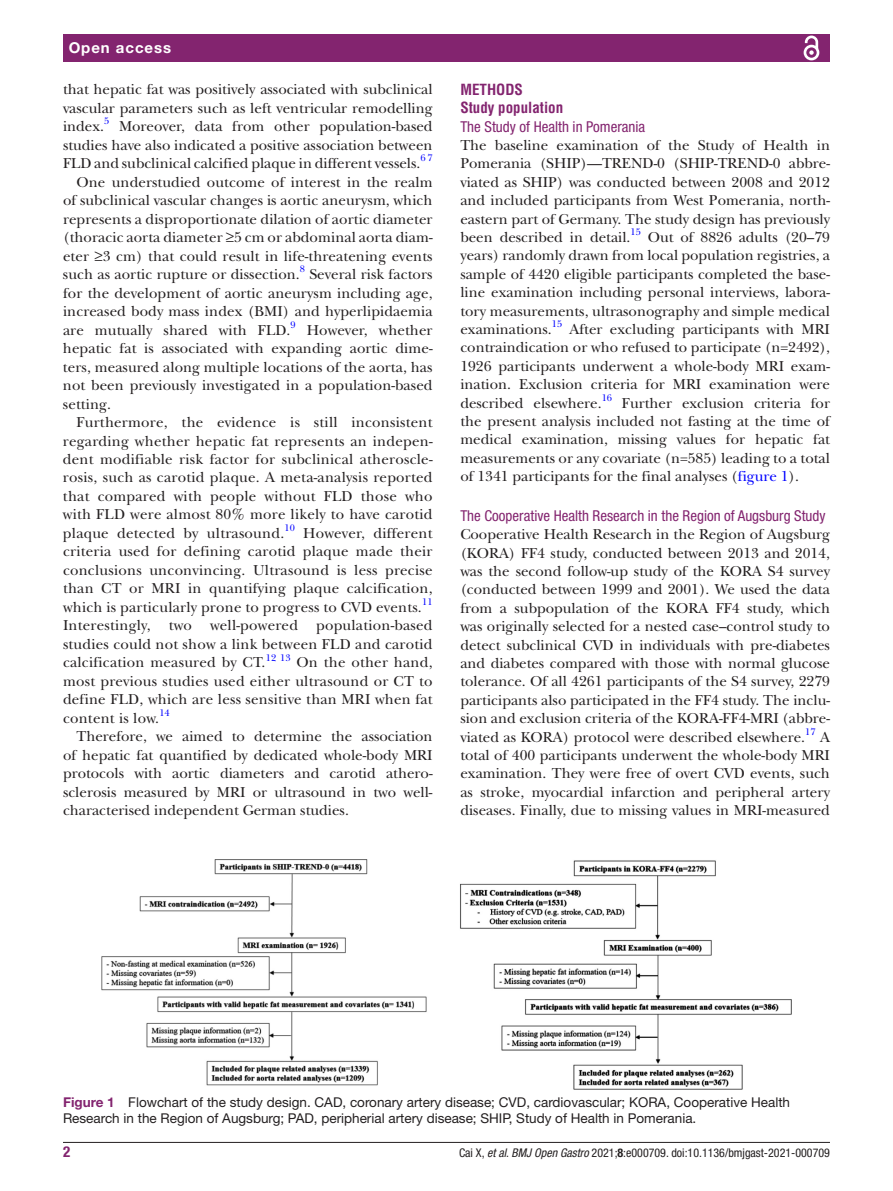
<style>
.page{position:relative;width:893px;height:1191px;background:#fff}
.page>*{position:absolute;margin:0;border:0;box-sizing:border-box;transform-origin:0 0}
.t1{font:15px/18.5px "New Baskerville";color:#231f20;text-align:justify}
.t2{font:condensed 15px "Helvetica Neue LT Std";color:#83246f}
.t3{font:700 condensed 15px/18.5px "Helvetica LT Std";color:#83246f}
.t4{font:700 15px "Helvetica Neue LT Std";letter-spacing:.065em;color:#fff}
.t5{font:700 condensed 15px "Helvetica Neue LT Std";color:#83246f}
.t6{font:13.5px/16.2px "Helvetica Neue LT Std";color:#231f20}
.t7{font:condensed 12px "Helvetica Neue LT Std";color:#231f20}
.t8{font:9.9px "New Baskerville";letter-spacing:.015em;color:#00f}
.s1{color:#00f}
.s2{font-weight:700;color:#83246f}
.s3{font-style:italic}
.s4{font-weight:700}
</style>
<div class="page">
<hr style="left:63px;top:1142px;width:767px;height:1px;background:#231f20">
<div style="left:63px;top:34px;width:767px;height:28px;background:#83246f"></div>
<svg style="left:803px;top:35px;width:17px;height:26px"></svg>
<img style="left:101px;top:859px;width:691px;height:230px">
<p class="t4" style="left:69px;top:39px;width:104px">Open access</p>
<p class="t1" style="left:63px;top:80px;width:371px">that hepatic fat was positively associated with subclinical vascular parameters such as left ventricular remodelling index.</p>
<p class="t8" style="left:104px;top:115px;width:7px">5</p>
<p class="t1" style="left:63px;top:117px;width:371px;text-indent:56px">Moreover, data from other population-based studies have also indicated a positive association between FLD and subclinical calcified plaque in different vessels.</p>
<p class="t8" style="left:420px;top:152px;width:14px">6 7</p>
<p class="t1" style="left:63px;top:173px;width:371px;text-indent:14px">One understudied outcome of interest in the realm of subclinical vascular changes is aortic aneurysm, which represents a disproportionate dilation of aortic diameter (thoracic aorta diameter ≥5 cm or abdominal aorta diam&shy;eter ≥3 cm) that could result in life-threatening events such as aortic rupture or dissection.</p>
<p class="t8" style="left:300px;top:263px;width:7px">8</p>
<p class="t1" style="left:63px;top:265px;width:371px;text-indent:246px">Several risk factors for the development of aortic aneurysm including age, increased body mass index (BMI) and hyperlipidaemia are mutually shared with FLD.</p>
<p class="t8" style="left:291px;top:319px;width:7px">9</p>
<p class="t1" style="left:63px;top:320px;width:371px;text-indent:244px">However, whether hepatic fat is associated with expanding aortic dime&shy;ters, measured along multiple locations of the aorta, has not been previously investigated in a population-based setting.</p>
<p class="t1" style="left:63px;top:413px;width:371px;text-indent:14px">Furthermore, the evidence is still inconsistent regarding whether hepatic fat represents an indepen&shy;dent modifiable risk factor for subclinical atheroscle&shy;rosis, such as carotid plaque. A meta-analysis reported that compared with people without FLD those who with FLD were almost 80% more likely to have carotid plaque detected by ultrasound.</p>
<p class="t8" style="left:284px;top:522px;width:12px">10</p>
<p class="t1" style="left:63px;top:524px;width:371px;text-indent:240px">However, different criteria used for defining carotid plaque made their conclusions unconvincing. Ultrasound is less precise than CT or MRI in quantifying plaque calcification, which is particularly prone to progress to CVD events.</p>
<p class="t8" style="left:422px;top:596px;width:12px">11</p>
<p class="t1" style="left:63px;top:616px;width:371px">Interestingly, two well-powered population-based studies could not show a link between FLD and carotid calcification measured by CT.</p>
<p class="t8" style="left:266px;top:651px;width:26px">12 13</p>
<p class="t1" style="left:63px;top:653px;width:371px;text-indent:233px">On the other hand, most previous studies used either ultrasound or CT to define FLD, which are less sensitive than MRI when fat content is low.<sup>14</sup></p>
<p class="t1" style="left:63px;top:727px;width:371px;text-indent:14px">Therefore, we aimed to determine the association of hepatic fat quantified by dedicated whole-body MRI protocols with aortic diameters and carotid athero&shy;sclerosis measured by MRI or ultrasound in two well&shy;characterised independent German studies.</p>
<p class="t3" style="left:460px;top:80px;width:104px">METHODS<br>Study population</p>
<p class="t2" style="left:460px;top:118px;width:186px">The Study of Health in Pomerania</p>
<p class="t1" style="left:460px;top:136px;width:371px">The baseline examination of the Study of Health in Pomerania (SHIP)—TREND-0 (SHIP-TREND-0 abbre&shy;viated as SHIP) was conducted between 2008 and 2012 and included participants from West Pomerania, north&shy;eastern part of Germany. The study design has previously been described in detail.</p>
<p class="t8" style="left:630px;top:226px;width:12px">15</p>
<p class="t1" style="left:460px;top:228px;width:371px;text-indent:187px">Out of 8826 adults (20–79 years) randomly drawn from local population registries, a sample of 4420 eligible participants completed the base&shy;line examination including personal interviews, labora&shy;tory measurements, ultrasonography and simple medical examinations.</p>
<p class="t8" style="left:552px;top:318px;width:12px">15</p>
<p class="t1" style="left:460px;top:320px;width:371px;text-indent:109px">After excluding participants with MRI contraindication or who refused to participate (n=2492), 1926 participants underwent a whole-body MRI exam&shy;ination. Exclusion criteria for MRI examination were described elsewhere.</p>
<p class="t8" style="left:602px;top:392px;width:12px">16</p>
<p class="t1" style="left:460px;top:393px;width:371px;text-indent:162px">Further exclusion criteria for the present analysis included not fasting at the time of medical examination, missing values for hepatic fat measurements or any covariate (n=585) leading to a total of 1341 participants for the final analyses (<span class="s1">figure 1</span>).</p>
<p class="t2" style="left:460px;top:507px;width:367px">The Cooperative Health Research in the Region of Augsburg Study</p>
<p class="t1" style="left:460px;top:525px;width:371px">Cooperative Health Research in the Region of Augsburg (KORA) FF4 study, conducted between 2013 and 2014, was the second follow-up study of the KORA S4 survey (conducted between 1999 and 2001). We used the data from a subpopulation of the KORA FF4 study, which was originally selected for a nested case–control study to detect subclinical CVD in individuals with pre-diabetes and diabetes compared with those with normal glucose tolerance. Of all 4261 participants of the S4 survey, 2279 participants also participated in the FF4 study. The inclu&shy;sion and exclusion criteria of the KORA-FF4-MRI (abbre&shy;viated as KORA) protocol were described elsewhere.<sup>17</sup> A total of 400 participants underwent the whole-body MRI examination. They were free of overt CVD events, such as stroke, myocardial infarction and peripheral artery diseases. Finally, due to missing values in MRI-measured</p>
<p class="t6" style="left:63px;top:1094px;width:729px"><span class="s2">Figure 1</span> Flowchart of the study design. CAD, coronary artery disease; CVD, cardiovascular; KORA, Cooperative Health<br>Research in the Region of Augsburg; PAD, peripherial artery disease; SHIP, Study of Health in Pomerania.</p>
<p class="t5" style="left:63px;top:1142px;width:9px">2</p>
<p class="t7" style="left:459px;top:1145px;width:372px">Cai X, <span class="s3">et al</span>. <span class="s3">BMJ Open Gastro</span> 2021;<span class="s4">8</span>:e000709. doi:10.1136/bmjgast-2021-000709</p>
</div>
